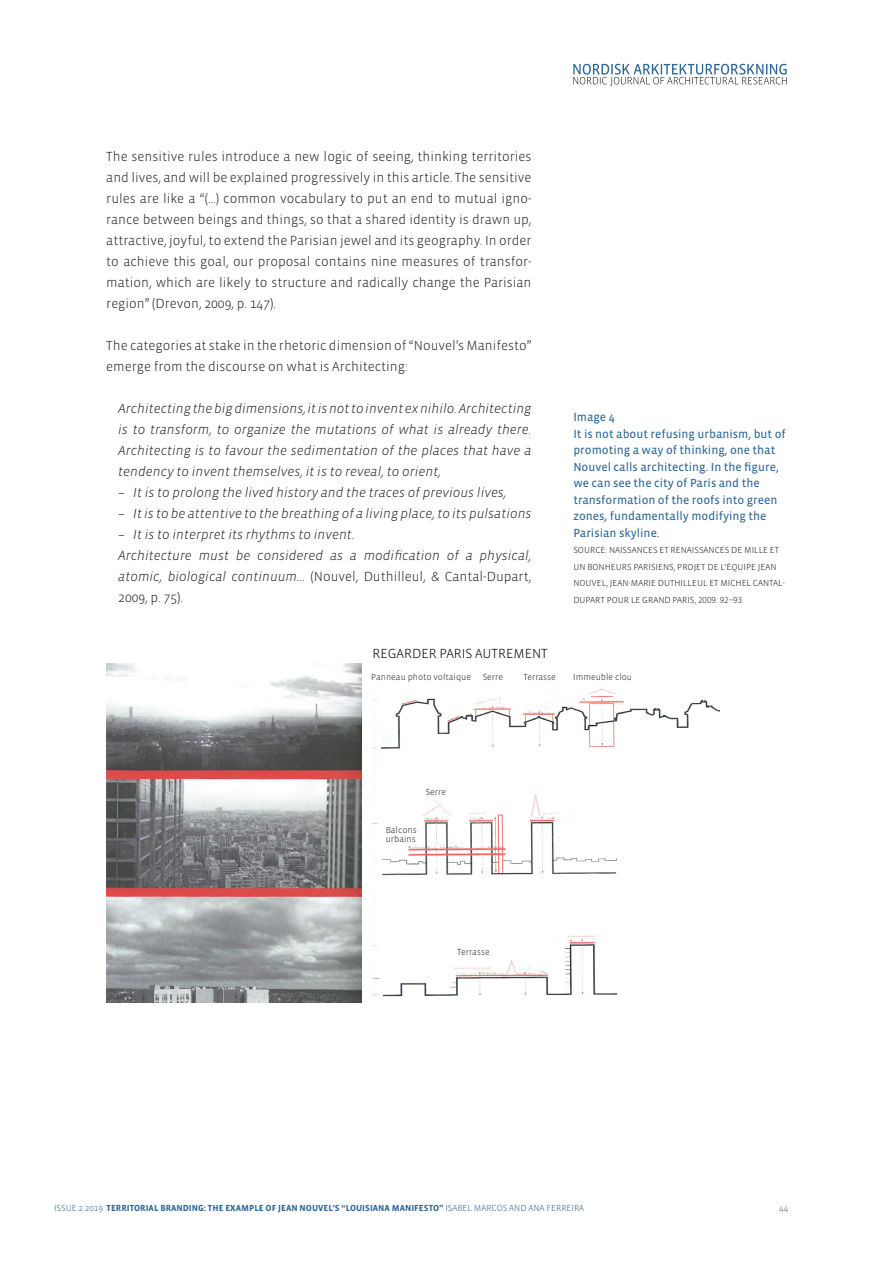
<style>
.page{position:relative;width:893px;height:1263px;background:#fff}
.page>*{position:absolute;margin:0;border:0;box-sizing:border-box;transform-origin:0 0}
.t1{font:300 13.5px/21px "Vista Sans OT";color:#231f20;text-align:justify}
.Sitat{font:italic 300 13.5px/21px "Vista Sans OT";color:#231f20;text-align:justify}
.t2{font:300 13.5px "Vista Sans OT";color:#000}
.Figurtekst{font:12px/16.5px "Vista Sans OT";color:#2e6798}
.Referanse_foto{font:300 9px/16.5px "Vista Sans OT";color:#231f20}
.t3{font:700 9px "Vista Sans OT";color:#2e6798}
.t4{font:300 9px "Vista Sans OT";color:#2e6798}
.s1{font-style:normal}
.s2{font-weight:300}
</style>
<div class="page">
<svg style="left:573px;top:64px;width:214px;height:22px"></svg>
<img style="left:106px;top:663px;width:256px;height:339px">
<img style="left:372px;top:688px;width:348px;height:309px">
<p class="t1" style="left:106px;top:147px;width:427px">The sensitive rules introduce a new logic of seeing, thinking territories and lives, and will be explained progressively in this article. The sensitive rules are like a “(...) common vocabulary to put an end to mutual igno&shy;rance between beings and things, so that a shared identity is drawn up, attractive, joyful, to extend the Parisian jewel and its geography. In order to achieve this goal, our proposal contains nine measures of transfor&shy;mation, which are likely to structure and radically change the Parisian region” (Drevon, 2009, p. 147).</p>
<p class="t1" style="left:106px;top:336px;width:427px">The categories at stake in the rhetoric dimension of “Nouvel’s Manifesto” emerge from the discourse on what is Architecting:</p>
<p class="Sitat" style="left:118px;top:399px;width:415px">Architecting the big dimensions, it is not to invent ex nihilo. Architecting is to transform, to organize the mutations of what is already there.<br>Architecting is to favour the sedimentation of the places that have a tendency to invent themselves, it is to reveal, to orient,</p>
<p class="Sitat" style="left:118px;top:483px;width:390px"><span class="s1">–</span> It is to prolong the lived history and the traces of previous lives,</p>
<p class="Sitat" style="left:118px;top:504px;width:415px"><span class="s1">–</span> It is to be attentive to the breathing of a living place, to its pulsations</p>
<p class="Sitat" style="left:118px;top:525px;width:238px"><span class="s1">–</span> It is to interpret its rhythms to invent.</p>
<p class="Sitat" style="left:118px;top:546px;width:415px">Architecture must be considered as a modification of a physical, atomic, biological continuum... <span class="s1">(Nouvel, Duthilleul, &amp; Cantal-Dupart, 2009, p. 75).</span></p>
<p class="t2" style="left:372px;top:647px;width:177px">REGARDER PARIS AUTREMENT</p>
<p class="Referanse_foto" style="left:371px;top:669px;width:101px">Panneau photo voltaique</p>
<p class="Referanse_foto" style="left:483px;top:668px;width:22px">Serre</p>
<p class="Referanse_foto" style="left:523px;top:669px;width:34px">Terrasse</p>
<p class="Figurtekst" style="left:573px;top:409px;width:43px">Image 4</p>
<p class="Figurtekst" style="left:573px;top:426px;width:214px">It is not about refusing urbanism, but of promoting a way of thinking, one that Nouvel calls architecting. In the figure, we can see the city of Paris and the transformation of the roofs into green zones, fundamentally modifying the Parisian skyline.</p>
<p class="Referanse_foto" style="left:573px;top:542px;width:213px">SOURCE: NAISSANCES ET RENAISSANCES DE MILLE ET UN BONHEURS PARISIENS, PROJET DE L’ÉQUIPE JEAN NOUVEL, JEAN-MARIE DUTHILLEUL ET MICHEL CANTAL-DUPART POUR LE GRAND PARIS, 2009: 92–93.</p>
<p class="Referanse_foto" style="left:573px;top:669px;width:60px">Immeuble clou</p>
<p class="Referanse_foto" style="left:426px;top:784px;width:22px">Serre</p>
<p class="Referanse_foto" style="left:386px;top:825px;width:33px;line-height:9px">Balcons urbains</p>
<p class="Referanse_foto" style="left:457px;top:944px;width:34px">Terrasse</p>
<p class="t3" style="left:54px;top:1204px;width:532px"><span class="s2">ISSUE 2 2019</span> TERRITORIAL BRANDING: THE EXAMPLE OF JEAN NOUVEL’S “LOUISIANA MANIFESTO” <span class="s2">ISABEL MARCOS AND ANA FERREIRA</span></p>
<p class="t4" style="left:779px;top:1204px;width:10px">44</p>
</div>
